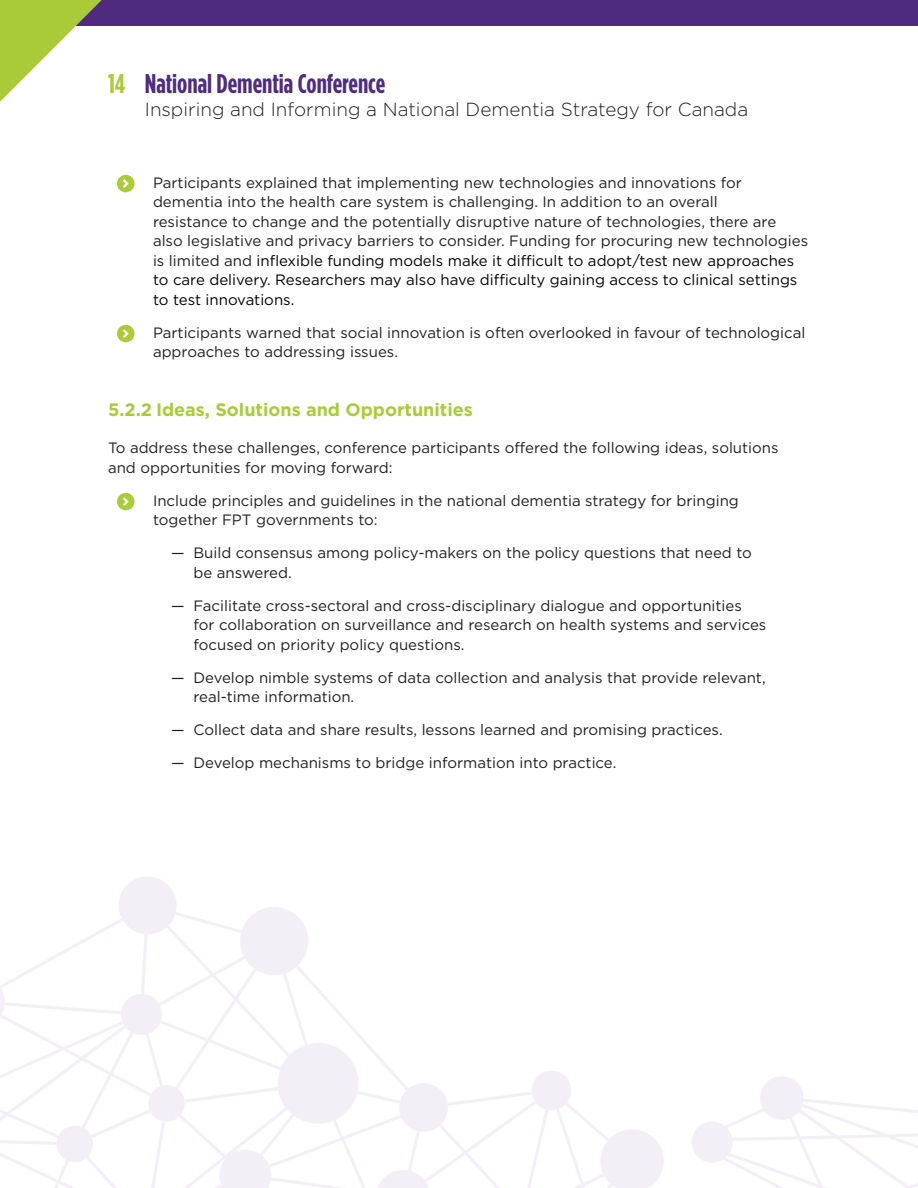
<style>
.page{position:relative;width:918px;height:1188px;background:#fff}
.page>*{position:absolute;margin:0;border:0;box-sizing:border-box;transform-origin:0 0}
.t1{font:700 27px "Gotham Condensed";color:#4f2d7f}
.t2{font:700 27px "Gotham Condensed";color:#aacc39}
.t3{font:300 18.9px "Gotham HTF";color:#231f20}
.t4{font:700 18px "Gotham HTF";color:#abcc38}
.t5{font:15px/19.5px "Gotham HTF";color:#231f20}
.s1{color:#040503}
</style>
<div class="page">
<svg style="left:0;top:877px;width:918px;height:311px"></svg>
<div style="left:0;top:0;width:918px;height:26px;background:#4f2b7f"></div>
<svg style="left:0;top:0;width:102px;height:102px"></svg>
<div style="left:117px;top:175px;width:18px;height:17px;background:#abcc38;border-radius:50%"></div>
<svg style="left:123px;top:179px;width:6px;height:9px"></svg>
<div style="left:117px;top:325px;width:18px;height:17px;background:#abcc38;border-radius:50%"></div>
<svg style="left:123px;top:329px;width:6px;height:9px"></svg>
<div style="left:117px;top:493px;width:18px;height:17px;background:#abcc38;border-radius:50%"></div>
<svg style="left:123px;top:497px;width:6px;height:9px"></svg>
<h1 class="t2" style="left:108px;top:68px;width:19px">14</h1>
<h1 class="t1" style="left:145px;top:68px;width:242px">National Dementia Conference</h1>
<p class="t3" style="left:145px;top:99px;width:605px">Inspiring and Informing a National Dementia Strategy for Canada</p>
<p class="t5" style="left:153px;top:173px;width:657px">Participants explained that implementing new technologies and innovations for dementia into the health care system is challenging. In addition to an overall<br>resistance to change and the potentially disruptive nature of technologies, there are also legislative and privacy barriers to consider. Funding for procuring new technologies is limited and <span class="s1">inflexible funding models make it difficult to adopt/test new approaches to care delivery. Researchers may also have difficulty gaining access to clinical settings to test innovations.</span></p>
<p class="t5" style="left:153px;top:323px;width:654px">Participants warned that social innovation is often overlooked in favour of technological approaches to addressing issues.</p>
<p class="t4" style="left:108px;top:399px;width:366px">5.2.2 Ideas, Solutions and Opportunities</p>
<p class="t5" style="left:108px;top:438px;width:672px">To address these challenges, conference participants offered the following ideas, solutions and opportunities for moving forward:</p>
<p class="t5" style="left:153px;top:491px;width:587px">Include principles and guidelines in the national dementia strategy for bringing together FPT governments to:</p>
<p class="t5" style="left:194px;top:543px;width:560px;text-indent:-22px">— Build consensus among policy-makers on the policy questions that need to be answered.</p>
<p class="t5" style="left:194px;top:596px;width:574px;text-indent:-22px">— Facilitate cross-sectoral and cross-disciplinary dialogue and opportunities for collaboration on surveillance and research on health systems and services focused on priority policy questions.</p>
<p class="t5" style="left:194px;top:668px;width:574px;text-indent:-22px">— Develop nimble systems of data collection and analysis that provide relevant, real‑time information.</p>
<p class="t5" style="left:171px;top:720px;width:553px">— Collect data and share results, lessons learned and promising practices.</p>
<p class="t5" style="left:171px;top:753px;width:447px">— Develop mechanisms to bridge information into practice.</p>
</div>
